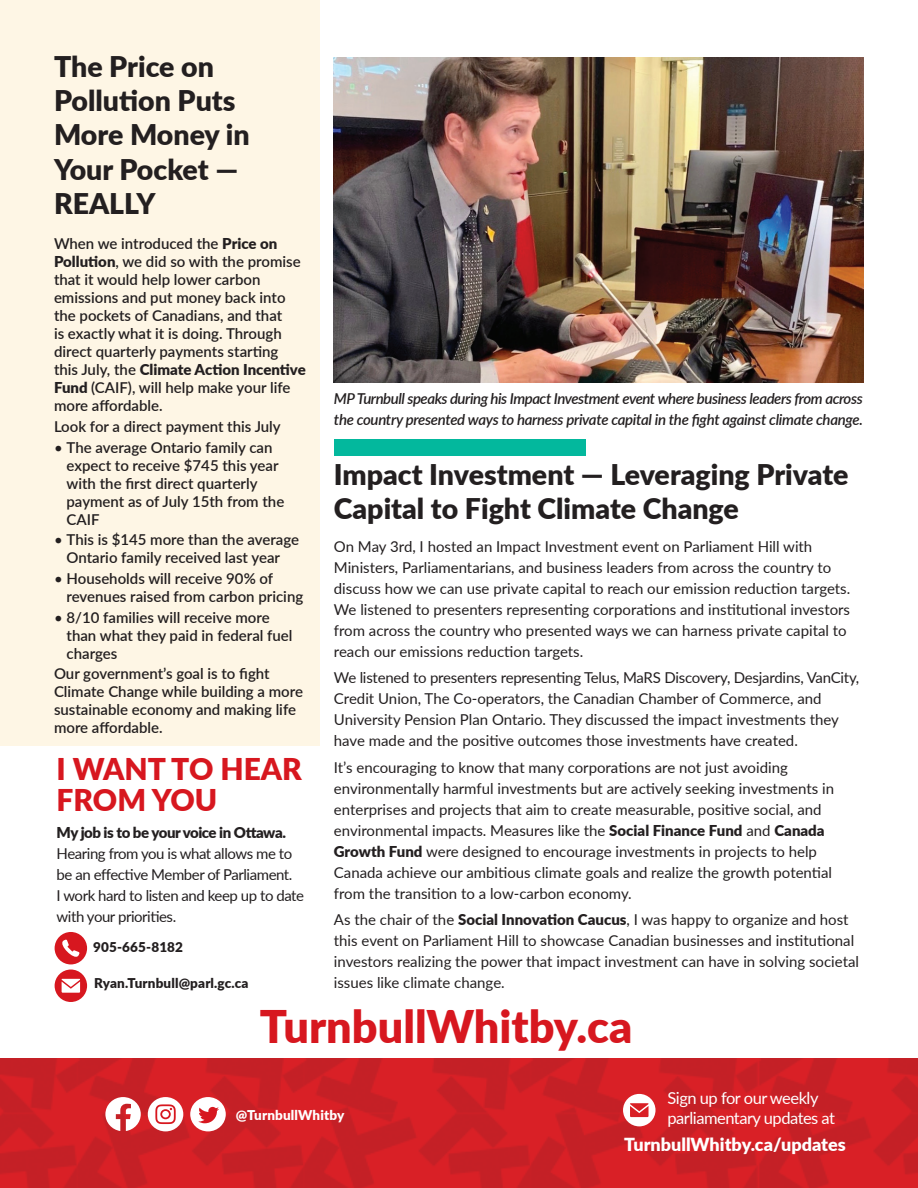
<style>
.page{position:relative;width:918px;height:1188px;background:#fff}
.page>*{position:absolute;margin:0;border:0;box-sizing:border-box;transform-origin:0 0}
.t1{font:900 45px "Lato";color:#d7171f}
.t2{font:900 30px/31.5px "Lato";color:#d7171f}
.Headline{font:900 28.5px/34.2px "Lato";color:#231f20}
.t3{font:900 18px "Lato";color:#fff}
.t4{font:16.5px/19.8px "Lato";letter-spacing:-.03em;color:#fff}
.body{font:15px/21px "Lato";color:#231f20}
.body-2{font:600 15px/18px "Lato";color:#231f20}
.body-3{font:italic 600 15px/21px "Lato";letter-spacing:-.03em;color:#231f20}
.body-4{font:15px/21px "Lato";letter-spacing:-.03em;color:#231f20}
.t5{font:900 13.5px "Lato";letter-spacing:.01em;color:#231f20}
.t6{font:900 13.5px "Lato";letter-spacing:.01em;color:#fff}
.s1{font-weight:900}
.s2{font-weight:400}
</style>
<div class="page">
<div style="left:0;top:0;width:320px;height:745px;background:#fef6e5"></div>
<img style="left:0;top:1058px;width:918px;height:130px">
<svg style="left:105px;top:1097px;width:36px;height:34px"></svg>
<div style="left:190px;top:1097px;width:36px;height:34px;background:#fff;border-radius:50%"></div>
<svg style="left:198px;top:1107px;width:21px;height:16px"></svg>
<div style="left:148px;top:1097px;width:35px;height:34px;background:#fff;border-radius:50%"></div>
<svg style="left:155px;top:1104px;width:21px;height:20px"></svg>
<svg style="left:623px;top:1094px;width:33px;height:32px"></svg>
<img style="left:333px;top:58px;width:531px;height:324px">
<svg style="left:55px;top:932px;width:32px;height:32px"></svg>
<svg style="left:55px;top:970px;width:32px;height:32px"></svg>
<div style="left:334px;top:439px;width:252px;height:17px;background:#03b89d"></div>
<p class="Headline" style="left:54px;top:48px;width:197px">The Price on<br>Pollution Puts<br>More Money in<br>Your Pocket —<br>REALLY</p>
<p class="body-2" style="left:54px;top:234px;width:253px">When we introduced the <span class="s1">Price on Pollution</span>, we did so with the promise that it would help lower carbon emissions and put money back into the pockets of Canadians, and that<br>is exactly what it is doing. Through direct quarterly payments starting this July, the <span class="s1">Climate Action Incentive Fund</span> (CAIF), will help make your life more affordable.</p>
<p class="body-2" style="left:54px;top:417px;width:228px">Look for a direct payment this July</p>
<p class="body-2" style="left:67px;top:438px;width:219px;text-indent:-13px"><span class="s2">•</span> The average Ontario family can expect to receive $745 this year with the first direct quarterly payment as of July 15th from the<br>CAIF</p>
<p class="body-2" style="left:54px;top:530px;width:247px;text-align:center"><span class="s2">•</span> This is $145 more than the average<br>Ontario family received last year</p>
<p class="body-2" style="left:67px;top:569px;width:238px;text-indent:-13px"><span class="s2">•</span> Households will receive 90% of revenues raised from carbon pricing</p>
<p class="body-2" style="left:67px;top:608px;width:228px;text-indent:-13px"><span class="s2">•</span> 8/10 families will receive more than what they paid in federal fuel charges</p>
<p class="body-2" style="left:54px;top:664px;width:251px">Our government’s goal is to fight<br>Climate Change while building a more sustainable economy and making life more affordable.</p>
<h2 class="t2" style="left:57px;top:752px;width:247px">I WANT TO HEAR<br>FROM YOU</h2>
<p class="body-4" style="left:57px;top:821px;width:249px"><span class="s1">My job is to be your voice in Ottawa.<br></span>Hearing from you is what allows me to be an effective Member of Parliament.<br>I work hard to listen and keep up to date with your priorities.</p>
<p class="t5" style="left:93px;top:937px;width:91px">905-665-8182</p>
<p class="t5" style="left:94px;top:973px;width:156px">Ryan.Turnbull@parl.gc.ca</p>
<p class="body-3" style="left:334px;top:388px;width:531px">MP Turnbull speaks during his Impact Investment event where business leaders from across the country presented ways to harness private capital in the fight against climate change.</p>
<p class="Headline" style="left:334px;top:456px;width:516px">Impact Investment — Leveraging Private<br>Capital to Fight Climate Change</p>
<p class="body" style="left:334px;top:535px;width:518px">On May 3rd, I hosted an Impact Investment event on Parliament Hill with Ministers, Parliamentarians, and business leaders from across the country to discuss how we can use private capital to reach our emission reduction targets.<br>We listened to presenters representing corporations and institutional investors from across the country who presented ways we can harness private capital to reach our emissions reduction targets.</p>
<p class="body" style="left:334px;top:667px;width:527px">We listened to presenters representing Telus, MaRS Discovery, Desjardins, VanCity, Credit Union, The Co-operators, the Canadian Chamber of Commerce, and University Pension Plan Ontario. They discussed the impact investments they have made and the positive outcomes those investments have created.</p>
<p class="body" style="left:334px;top:756px;width:502px">It’s encouraging to know that many corporations are not just avoiding environmentally harmful investments but are actively seeking investments in enterprises and projects that aim to create measurable, positive social, and environmental impacts. Measures like the <span class="s1">Social Finance Fund</span> and <span class="s1">Canada Growth Fund</span> were designed to encourage investments in projects to help Canada achieve our ambitious climate goals and realize the growth potential from the transition to a low-carbon economy.</p>
<p class="body" style="left:334px;top:909px;width:527px">As the chair of the <span class="s1">Social Innovation Caucus</span>, I was happy to organize and host this event on Parliament Hill to showcase Canadian businesses and institutional investors realizing the power that impact investment can have in solving societal issues like climate change.</p>
<p class="t1" style="left:260px;top:992px;width:374px">TurnbullWhitby.ca</p>
<p class="t6" style="left:236px;top:1105px;width:110px">@TurnbullWhitby</p>
<p class="t4" style="left:668px;top:1088px;width:169px">Sign up for our weekly parliamentary updates at</p>
<p class="t3" style="left:624px;top:1131px;width:223px">TurnbullWhitby.ca/updates</p>
</div>
